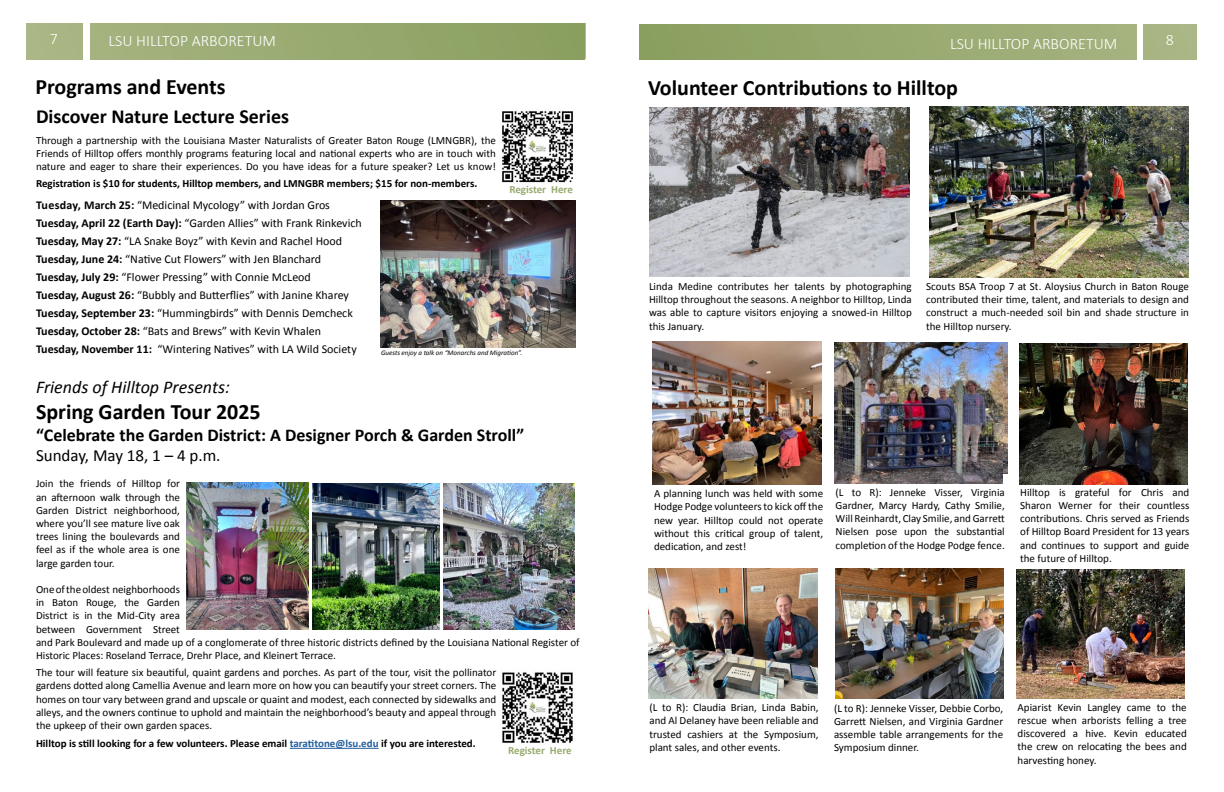
<style>
.page{position:relative;width:1224px;height:792px;background:#fff}
.page>*{position:absolute;margin:0;border:0;box-sizing:border-box;transform-origin:0 0}
.t1{font:700 22px "Calibri";color:#000}
.t2{font:700 20px "Calibri";color:#000}
.t3{font:700 18px "Calibri";color:#000}
.t4{font:italic 18px "Calibri";color:#000}
.t5{font:17px "Calibri";color:#000}
.t6{font:300 16px "Calibri";color:#fff}
.t7{font:12px/18px "Calibri";color:#000}
.t8{font:11px/13.2px "Calibri";color:#000;text-align:justify}
.t9{font:700 11px "Calibri";color:#000}
.t10{font:700 11px "Calibri";color:#98aa6f}
.t11{font:italic 7px "Calibri";color:#000}
.s1{font-weight:700}
.s2{color:#215e9e}
</style>
<div class="page">
<img style="left:90px;top:23px;width:494px;height:36px">
<img style="left:639px;top:24px;width:497px;height:36px">
<img style="left:502px;top:111px;width:71px;height:72px">
<img style="left:381px;top:201px;width:195px;height:146px">
<img style="left:653px;top:342px;width:169px;height:143px">
<img style="left:1003px;top:343px;width:5px;height:130px">
<img style="left:835px;top:343px;width:168px;height:141px">
<img style="left:1020px;top:343px;width:168px;height:142px">
<img style="left:649px;top:107px;width:260px;height:170px">
<img style="left:930px;top:107px;width:259px;height:170px">
<img style="left:648px;top:569px;width:169px;height:130px">
<img style="left:835px;top:569px;width:168px;height:130px">
<img style="left:1016px;top:570px;width:168px;height:129px">
<hr style="left:290px;top:748px;width:89px;height:1px;background:#215e9e">
<img style="left:502px;top:672px;width:71px;height:71px">
<img style="left:444px;top:484px;width:131px;height:146px">
<img style="left:312px;top:483px;width:127px;height:147px">
<img style="left:186px;top:483px;width:122px;height:147px">
<h3 class="t6" style="left:50px;top:29px;width:10px">7</h3>
<h3 class="t6" style="left:109px;top:31px;width:169px">LSU HILLTOP ARBORETUM</h3>
<h1 class="t1" style="left:35px;top:71px;width:192px">Programs and Events</h1>
<h2 class="t2" style="left:36px;top:102px;width:255px">Discover Nature Lecture Series</h2>
<p class="t8" style="left:36px;top:133px;width:461px">Through a partnership with the Louisiana Master Naturalists of Greater Baton Rouge (LMNGBR), the Friends of Hilltop offers monthly programs featuring local and national experts who are in touch with nature and eager to share their experiences. Do you have ideas for a future speaker? Let us know!</p>
<p class="t9" style="left:36px;top:176px;width:443px">Registration is $10 for students, Hilltop members, and LMNGBR members; $15 for non-members.</p>
<p class="t7" style="left:36px;top:196px;width:327px"><span class="s1">Tuesday, March 25:</span> “Medicinal Mycology” with Jordan Gros <span class="s1">Tuesday, April 22 (Earth Day):</span> “Garden Allies” with Frank Rinkevich <span class="s1">Tuesday, May 27:</span> “LA Snake Boyz” with Kevin and Rachel Hood <span class="s1">Tuesday, June 24:</span> “Native Cut Flowers” with Jen Blanchard <span class="s1">Tuesday, July 29:</span> “Flower Pressing” with Connie McLeod<br><span class="s1">Tuesday, August 26:</span> “Bubbly and Butterflies” with Janine Kharey <span class="s1">Tuesday, September 23:</span> “Hummingbirds” with Dennis Demcheck <span class="s1">Tuesday, October 28:</span> “Bats and Brews” with Kevin Whalen <span class="s1">Tuesday, November 11:</span> “Wintering Natives” with LA Wild Society</p>
<p class="t10" style="left:509px;top:182px;width:65px">Register Here</p>
<p class="t11" style="left:381px;top:348px;width:143px">Guests enjoy a talk on “Monarchs and Migration”.</p>
<h3 class="t4" style="left:36px;top:374px;width:195px">Friends of Hilltop Presents:</h3>
<h1 class="t1" style="left:36px;top:396px;width:226px">Spring Garden Tour 2025</h1>
<h3 class="t3" style="left:36px;top:422px;width:490px">“Celebrate the Garden District: A Designer Porch &amp; Garden Stroll”</h3>
<h3 class="t5" style="left:36px;top:444px;width:186px">Sunday, May 18, 1 – 4 p.m.</h3>
<p class="t8" style="left:36px;top:477px;width:146px">Join the friends of Hilltop for an afternoon walk through the Garden District neighborhood, where you’ll see mature live oak trees lining the boulevards and feel as if the whole area is one large garden tour.</p>
<p class="t8" style="left:36px;top:583px;width:545px;text-align:left">One of the oldest neighborhoods<br>in Baton Rouge, the Garden<br>District is in the Mid-City area<br>between Government Street<br>and Park Boulevard and made up of a conglomerate of three historic districts defined by the Louisiana National Register of Historic Places: Roseland Terrace, Drehr Place, and Kleinert Terrace.</p>
<p class="t8" style="left:36px;top:666px;width:462px">The tour will feature six beautiful, quaint gardens and porches. As part of the tour, visit the pollinator gardens dotted along Camellia Avenue and learn more on how you can beautify your street corners. The homes on tour vary between grand and upscale or quaint and modest, each connected by sidewalks and alleys, and the owners continue to uphold and maintain the neighborhood’s beauty and appeal through the upkeep of their own garden spaces.</p>
<p class="t9" style="left:36px;top:736px;width:441px">Hilltop is still looking for a few volunteers. Please email <span class="s2">taratitone@lsu.edu</span> if you are interested.</p>
<p class="t10" style="left:508px;top:743px;width:65px">Register Here</p>
<h3 class="t6" style="left:950px;top:34px;width:169px">LSU HILLTOP ARBORETUM</h3>
<h3 class="t6" style="left:1166px;top:30px;width:10px">8</h3>
<h1 class="t1" style="left:648px;top:72px;width:312px">Volunteer Contributions to Hilltop</h1>
<p class="t8" style="left:649px;top:279px;width:264px">Linda Medine contributes her talents by photographing Hilltop throughout the seasons. A neighbor to Hilltop, Linda was able to capture visitors enjoying a snowed-in Hilltop this January.</p>
<p class="t8" style="left:926px;top:279px;width:264px">Scouts BSA Troop 7 at St. Aloysius Church in Baton Rouge contributed their time, talent, and materials to design and construct a much-needed soil bin and shade structure in the Hilltop nursery.</p>
<p class="t8" style="left:654px;top:487px;width:171px">A planning lunch was held with some Hodge Podge volunteers to kick off the new year. Hilltop could not operate without this critical group of talent, dedication, and zest!</p>
<p class="t8" style="left:836px;top:485px;width:171px">(L to R): Jenneke Visser, Virginia Gardner, Marcy Hardy, Cathy Smilie, Will Reinhardt, Clay Smilie, and Garrett Nielsen pose upon the substantial completion of the Hodge Podge fence.</p>
<p class="t8" style="left:1020px;top:485px;width:171px">Hilltop is grateful for Chris and Sharon Werner for their countless contributions. Chris served as Friends of Hilltop Board President for 13 years and continues to support and guide the future of Hilltop.</p>
<p class="t8" style="left:649px;top:701px;width:171px">(L to R): Claudia Brian, Linda Babin, and Al Delaney have been reliable and trusted cashiers at the Symposium, plant sales, and other events.</p>
<p class="t8" style="left:834px;top:701px;width:171px">(L to R): Jenneke Visser, Debbie Corbo, Garrett Nielsen, and Virginia Gardner assemble table arrangements for the Symposium dinner.</p>
<p class="t8" style="left:1018px;top:700px;width:171px">Apiarist Kevin Langley came to the rescue when arborists felling a tree discovered a hive. Kevin educated the crew on relocating the bees and harvesting honey.</p>
</div>
